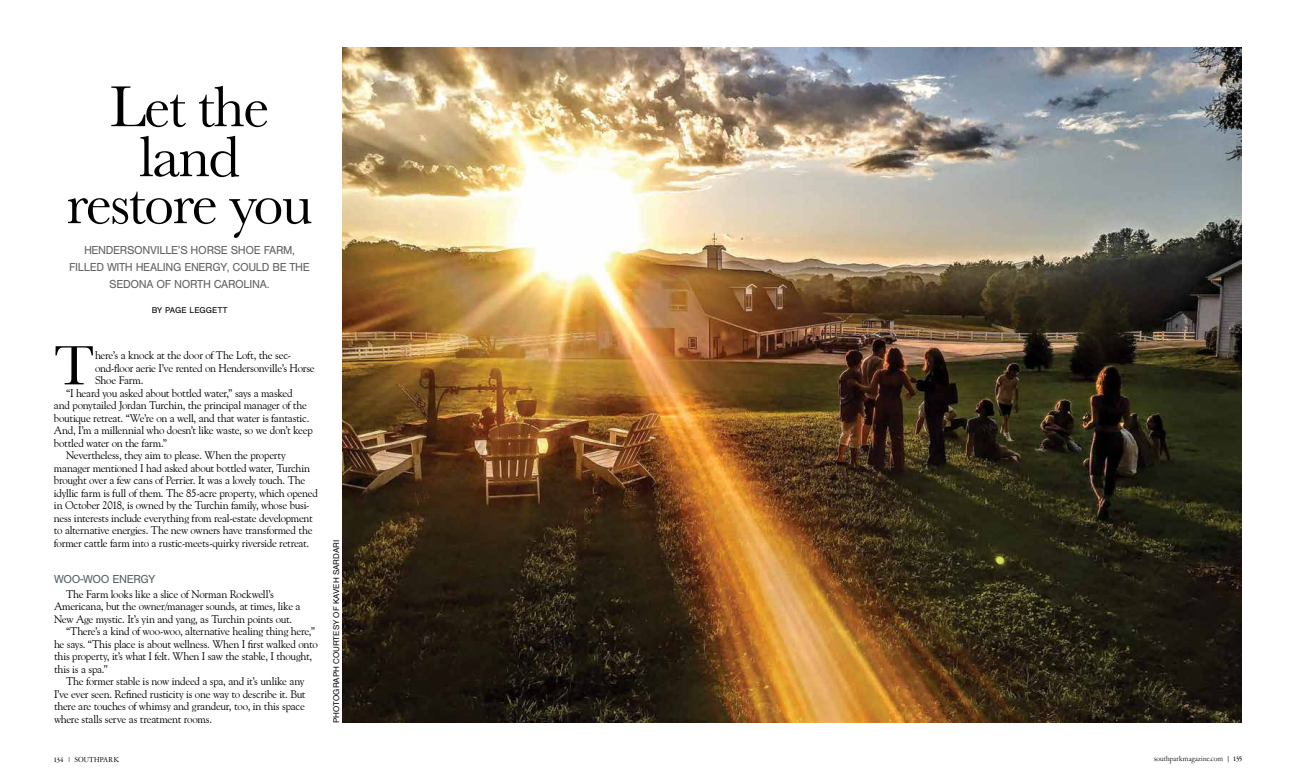
<style>
.page{position:relative;width:1296px;height:783px;background:#fff}
.page>*{position:absolute;margin:0;border:0;box-sizing:border-box;transform-origin:0 0}
.t1{font:60px/48.5px "Baskerville";letter-spacing:-.03em;color:#000;text-align:center}
.t2{font:57.6px "Baskerville";color:#000}
.t3{font:12px/17px "Sans Pro";letter-spacing:-.03em;color:#636466;text-align:center}
.t4{font:12px "Sans Pro";letter-spacing:-.03em;color:#596268}
.t5{font:11px "Goudy Old Style BT";letter-spacing:-.025em;color:#000}
.t6{font:8.7px "Sans Pro";letter-spacing:.01em;color:#000}
.t7{font:8px "Helvetica";color:#000}
.t8{font:7.5px "Amsterdamer Garamont Pro";letter-spacing:.02em;color:#000}
.s1{font-weight:700}
.s2{font-size:6px}
</style>
<div class="page">
<img style="left:342px;top:48px;width:900px;height:675px">
<h1 class="t1" style="left:66px;top:83px;width:248px">Let the land restore you</h1>
<p class="t3" style="left:69px;top:241px;width:242px">HENDERSONVILLE’S HORSE SHOE FARM,<br>FILLED WITH HEALING ENERGY, COULD BE THE<br>SEDONA OF NORTH CAROLINA.</p>
<p class="t6" style="left:152px;top:305px;width:77px">BY PAGE LEGGETT</p>
<h2 class="t2" style="left:54px;top:329px;width:42px">T</h2>
<p class="t5" style="left:95px;top:349px;width:198px">here’s a knock at the door of The Loft, the sec-</p>
<p class="t5" style="left:95px;top:361px;width:221px">ond-floor aerie I’ve rented on Hendersonville’s Horse</p>
<p class="t5" style="left:95px;top:374px;width:50px">Shoe Farm.</p>
<p class="t5" style="left:66px;top:386px;width:228px">“I heard you asked about bottled water,” says a masked</p>
<p class="t5" style="left:54px;top:399px;width:254px">and ponytailed Jordan Turchin, the principal manager of the</p>
<p class="t5" style="left:54px;top:411px;width:257px">boutique retreat. “We’re on a well, and that water is fantastic.</p>
<p class="t5" style="left:54px;top:424px;width:260px">And, I’m a millennial who doesn’t like waste, so we don’t keep</p>
<p class="t5" style="left:54px;top:436px;width:115px">bottled water on the farm.”</p>
<p class="t5" style="left:66px;top:449px;width:221px">Nevertheless, they aim to please. When the property</p>
<p class="t5" style="left:54px;top:461px;width:258px">manager mentioned I had asked about bottled water, Turchin</p>
<p class="t5" style="left:54px;top:474px;width:253px">brought over a few cans of Perrier. It was a lovely touch. The</p>
<p class="t5" style="left:54px;top:486px;width:265px">idyllic farm is full of them. The 85-acre property, which opened</p>
<p class="t5" style="left:54px;top:499px;width:257px">in October 2018, is owned by the Turchin family, whose busi-</p>
<p class="t5" style="left:54px;top:511px;width:260px">ness interests include everything from real-estate development</p>
<p class="t5" style="left:54px;top:524px;width:260px">to alternative energies. The new owners have transformed the</p>
<p class="t5" style="left:54px;top:536px;width:257px">former cattle farm into a rustic-meets-quirky riverside retreat.</p>
<p class="t4" style="left:54px;top:572px;width:103px">WOO-WOO ENERGY</p>
<p class="t5" style="left:66px;top:587px;width:209px">The Farm looks like a slice of Norman Rockwell’s</p>
<p class="t5" style="left:54px;top:600px;width:248px">Americana, but the owner/manager sounds, at times, like a</p>
<p class="t5" style="left:54px;top:612px;width:240px">New Age mystic. It’s yin and yang, as Turchin points out.</p>
<p class="t5" style="left:66px;top:625px;width:251px">“There’s a kind of woo-woo, alternative healing thing here,”</p>
<p class="t5" style="left:54px;top:637px;width:265px">he says. “This place is about wellness. When I first walked onto</p>
<p class="t5" style="left:54px;top:650px;width:260px">this property, it’s what I felt. When I saw the stable, I thought,</p>
<p class="t5" style="left:54px;top:662px;width:55px">this is a spa.”</p>
<p class="t5" style="left:66px;top:674px;width:240px">The former stable is now indeed a spa, and it’s unlike any</p>
<p class="t5" style="left:54px;top:687px;width:253px">I’ve ever seen. Refined rusticity is one way to describe it. But</p>
<p class="t5" style="left:54px;top:699px;width:253px">there are touches of whimsy and grandeur, too, in this space</p>
<p class="t5" style="left:54px;top:712px;width:160px">where stalls serve as treatment rooms.</p>
<p class="t7" style="left:330px;top:723px;width:185px;rotate:-90deg">PHOTOGRAPH COURTESY OF KAVEH SARDARI</p>
<p class="t8" style="left:54px;top:755px;width:67px"><span class="s1">134</span> <span class="s2">|</span> SOUTHPARK</p>
<p class="t8" style="left:1154px;top:754px;width:89px">southparkmagazine.com | <span class="s1">135</span></p>
</div>
